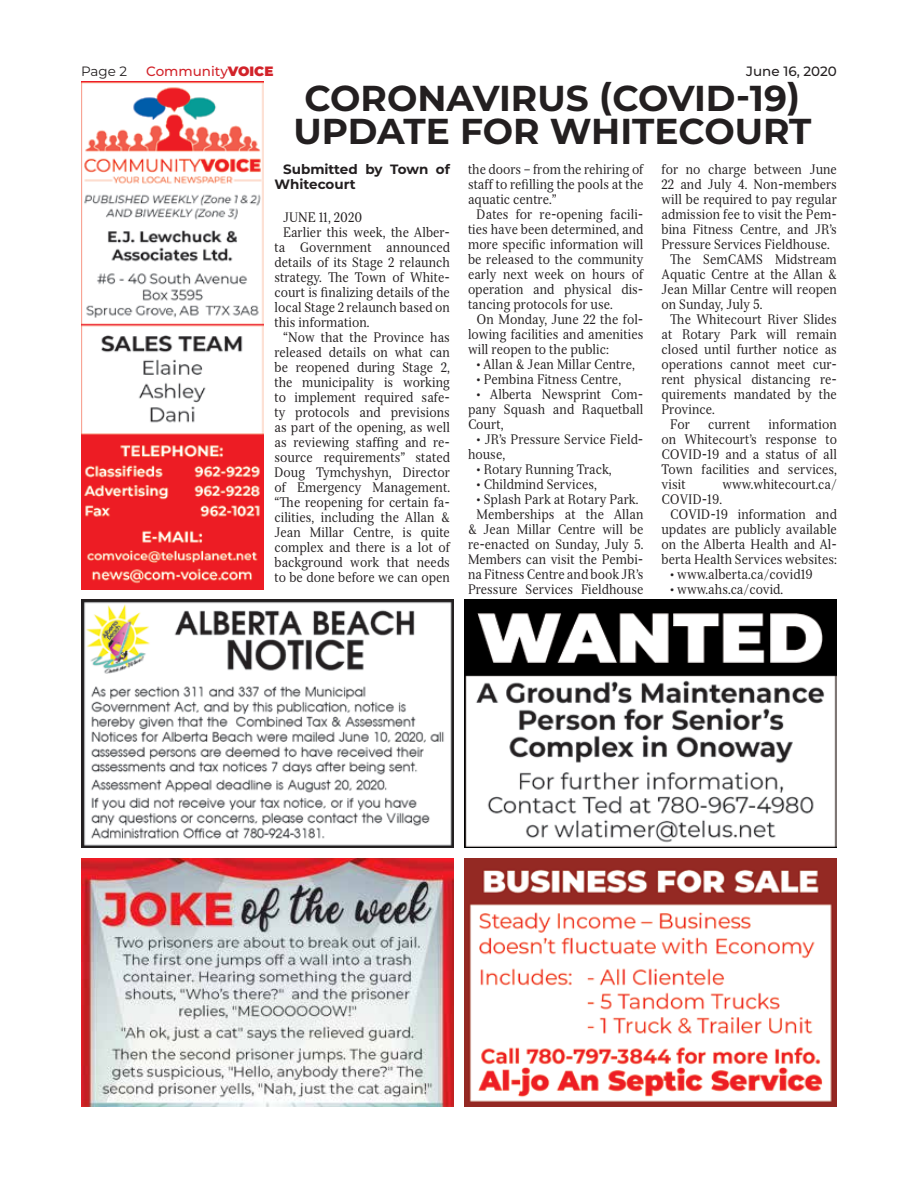
<style>
.page{position:relative;width:918px;height:1188px;background:#fff}
.page>*{position:absolute;margin:0;border:0;box-sizing:border-box;transform-origin:0 0}
.t1{font:700 36px/33px "Montserrat";color:#231f20;text-align:center}
.t2{font:13.5px/15px "Serif 12 Beta";color:#231f20;text-align:justify;scale:.9 1}
.t3{font:700 13.5px/15px "Montserrat";color:#231f20}
.t4{font:500 13.5px "Montserrat";color:#d2232a}
.t5{font:500 13.5px "Montserrat";color:#231f20}
.t6{font:13.5px "Montserrat";color:#231f20}
.s1{font-weight:900}
</style>
<div class="page">
<img style="left:81px;top:81px;width:183px;height:508px">
<img style="left:81px;top:859px;width:373px;height:248px">
<img style="left:464px;top:859px;width:373px;height:248px">
<img style="left:81px;top:599px;width:373px;height:249px">
<img style="left:464px;top:599px;width:373px;height:249px">
<p class="t6" style="left:81px;top:62px;width:48px">Page 2</p>
<p class="t4" style="left:146px;top:62px;width:129px">Community<span class="s1">VOICE</span></p>
<p class="t5" style="left:746px;top:62px;width:92px">June 16, 2020</p>
<h1 class="t1" style="left:294px;top:80px;width:519px">CORONAVIRUS (COVID-19)<br>UPDATE FOR WHITECOURT</h1>
<p class="t3" style="left:274px;top:161px;width:177px;text-indent:9px">Submitted by Town of<br>Whitecourt</p>
<p class="t2" style="left:283px;top:210px;width:89px">JUNE 11, 2020</p>
<p class="t2" style="left:283px;top:225px;width:187px">Earlier this week, the Alber-</p>
<p class="t2" style="left:274px;top:240px;width:197px">ta Government announced</p>
<p class="t2" style="left:274px;top:255px;width:196px">details of its Stage 2 relaunch</p>
<p class="t2" style="left:274px;top:270px;width:197px">strategy. The Town of White-</p>
<p class="t2" style="left:274px;top:285px;width:197px">court is finalizing details of the</p>
<p class="t2" style="left:274px;top:300px;width:197px">local Stage 2 relaunch based on</p>
<p class="t2" style="left:274px;top:315px;width:107px">this information.</p>
<p class="t2" style="left:283px;top:330px;width:187px">“Now that the Province has</p>
<p class="t2" style="left:274px;top:345px;width:197px">released details on what can</p>
<p class="t2" style="left:274px;top:360px;width:196px">be reopened during Stage 2,</p>
<p class="t2" style="left:274px;top:375px;width:197px">the municipality is working</p>
<p class="t2" style="left:274px;top:390px;width:197px">to implement required safe-</p>
<p class="t2" style="left:274px;top:405px;width:197px">ty protocols and previsions</p>
<p class="t2" style="left:274px;top:420px;width:197px">as part of the opening, as well</p>
<p class="t2" style="left:274px;top:435px;width:197px">as reviewing staffing and re-</p>
<p class="t2" style="left:274px;top:450px;width:196px">source requirements” stated</p>
<p class="t2" style="left:274px;top:465px;width:196px">Doug Tymchyshyn, Director</p>
<p class="t2" style="left:274px;top:480px;width:196px">of Emergency Management.</p>
<p class="t2" style="left:274px;top:495px;width:197px">“The reopening for certain fa-</p>
<p class="t2" style="left:274px;top:510px;width:197px">cilities, including the Allan &amp;</p>
<p class="t2" style="left:274px;top:525px;width:197px">Jean Millar Centre, is quite</p>
<p class="t2" style="left:274px;top:540px;width:197px">complex and there is a lot of</p>
<p class="t2" style="left:274px;top:555px;width:197px">background work that needs</p>
<p class="t2" style="left:274px;top:570px;width:197px">to be done before we can open</p>
<p class="t2" style="left:662px;top:162px;width:197px">for no charge between June</p>
<p class="t2" style="left:662px;top:177px;width:196px">22 and July 4. Non-members</p>
<p class="t2" style="left:662px;top:192px;width:196px">will be required to pay regular</p>
<p class="t2" style="left:662px;top:207px;width:196px">admission fee to visit the Pem-</p>
<p class="t2" style="left:662px;top:222px;width:197px">bina Fitness Centre, and JR’s</p>
<p class="t2" style="left:662px;top:237px;width:188px">Pressure Services Fieldhouse.</p>
<p class="t2" style="left:670px;top:252px;width:187px">The SemCAMS Midstream</p>
<p class="t2" style="left:662px;top:267px;width:197px">Aquatic Centre at the Allan &amp;</p>
<p class="t2" style="left:662px;top:282px;width:197px">Jean Millar Centre will reopen</p>
<p class="t2" style="left:662px;top:297px;width:114px">on Sunday, July 5.</p>
<p class="t2" style="left:670px;top:312px;width:187px">The Whitecourt River Slides</p>
<p class="t2" style="left:662px;top:327px;width:197px">at Rotary Park will remain</p>
<p class="t2" style="left:662px;top:342px;width:196px">closed until further notice as</p>
<p class="t2" style="left:662px;top:357px;width:197px">operations cannot meet cur-</p>
<p class="t2" style="left:662px;top:372px;width:197px">rent physical distancing re-</p>
<p class="t2" style="left:662px;top:387px;width:196px">quirements mandated by the</p>
<p class="t2" style="left:662px;top:402px;width:61px">Province.</p>
<p class="t2" style="left:670px;top:417px;width:23px">For</p>
<p class="t2" style="left:708px;top:417px;width:48px">current</p>
<p class="t2" style="left:468px;top:162px;width:197px">the doors – from the rehiring of staff to refilling the pools at the aquatic centre.”</p>
<p class="t2" style="left:468px;top:207px;width:197px;text-indent:9px">Dates for re-opening facili&shy;ties have been determined, and more specific information will be released to the community early next week on hours of operation and physical dis&shy;tancing protocols for use.</p>
<p class="t2" style="left:468px;top:312px;width:197px;text-indent:9px">On Monday, June 22 the fol&shy;lowing facilities and amenities will reopen to the public:</p>
<p class="t2" style="left:477px;top:357px;width:177px">• Allan &amp; Jean Millar Centre,</p>
<p class="t2" style="left:477px;top:372px;width:162px">• Pembina Fitness Centre,</p>
<p class="t2" style="left:468px;top:387px;width:197px;text-indent:9px">• Alberta Newsprint Com&shy;pany Squash and Raquetball Court,</p>
<p class="t2" style="left:468px;top:432px;width:197px;text-indent:9px">• JR’s Pressure Service Field&shy;house,</p>
<p class="t2" style="left:477px;top:462px;width:152px">• Rotary Running Track,</p>
<p class="t2" style="left:477px;top:477px;width:135px">• Childmind Services,</p>
<p class="t2" style="left:477px;top:492px;width:181px">• Splash Park at Rotary Park.</p>
<p class="t2" style="left:477px;top:507px;width:187px">Memberships at the Allan</p>
<p class="t2" style="left:468px;top:522px;width:196px">&amp; Jean Millar Centre will be</p>
<p class="t2" style="left:468px;top:537px;width:196px">re-enacted on Sunday, July 5.</p>
<p class="t2" style="left:468px;top:552px;width:197px">Members can visit the Pembi-</p>
<p class="t2" style="left:468px;top:567px;width:197px">na Fitness Centre and book JR’s</p>
<p class="t2" style="left:468px;top:582px;width:197px">Pressure Services Fieldhouse</p>
<p class="t2" style="left:662px;top:417px;width:197px;text-indent:107px">information on Whitecourt’s response to COVID-19 and a status of all Town facilities and services, visit</p>
<p class="t2" style="left:722px;top:477px;width:129px">www.whitecourt.ca/</p>
<p class="t2" style="left:662px;top:492px;width:69px">COVID-19.</p>
<p class="t2" style="left:670px;top:507px;width:187px">COVID-19 information and</p>
<p class="t2" style="left:662px;top:522px;width:196px">updates are publicly available</p>
<p class="t2" style="left:662px;top:537px;width:197px">on the Alberta Health and Al-</p>
<p class="t2" style="left:662px;top:552px;width:197px">berta Health Services websites:</p>
<p class="t2" style="left:670px;top:567px;width:160px">• www.alberta.ca/covid19</p>
<p class="t2" style="left:670px;top:582px;width:127px">• www.ahs.ca/covid.</p>
</div>
